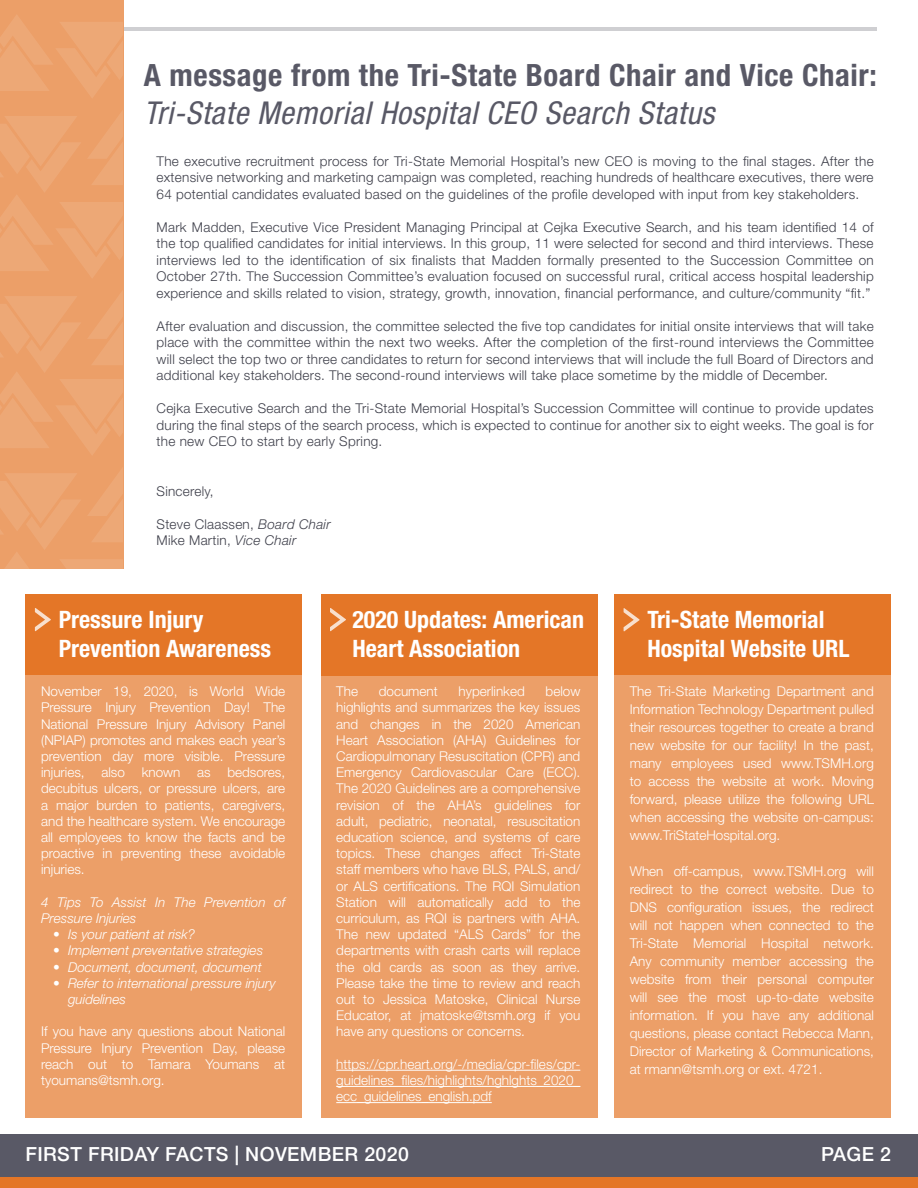
<style>
.page{position:relative;width:918px;height:1188px;background:#fff}
.page>*{position:absolute;margin:0;border:0;box-sizing:border-box;transform-origin:0 0}
.t1{font:italic condensed 31.5px "Helvetica Neue LT Std";letter-spacing:.02em;color:#595966}
.t2{font:700 condensed 30.75px "Helvetica Neue LT Std";letter-spacing:.02em;color:#595966}
.t3{font:700 condensed 24px/28.8px "Helvetica Neue LT Std";color:#fff}
.t4{font:500 19.5px "Helvetica Neue LT Std";letter-spacing:.02em;color:#fff}
.t5{font:300 13.5px/16.2px "Helvetica Neue LT Std";color:#fff;text-align:justify}
.t6{font:300 13.5px/16.5px "Helvetica Neue LT Std";letter-spacing:.02em;color:#3e3f4a;text-align:justify}
.t7{font:italic 300 13.5px/16.2px "Helvetica Neue LT Std";color:#fff}
.s1{font-style:italic}
</style>
<div class="page">
<div style="left:0;top:1134px;width:918px;height:54px;background:#595966"></div>
<div style="left:0;top:1177px;width:918px;height:11px;background:#e47627"></div>
<hr style="left:124px;top:27px;width:753px;height:3px;background:#3e3f4a">
<div style="left:0;top:0;width:124px;height:569px;background:#ec9f68"></div>
<svg style="left:0;top:468px;width:123px;height:101px"></svg>
<svg style="left:0;top:291px;width:123px;height:164px"></svg>
<svg style="left:0;top:111px;width:123px;height:167px"></svg>
<svg style="left:0;top:15px;width:123px;height:83px"></svg>
<div style="left:25px;top:594px;width:277px;height:524px;background:#ec9f68"></div>
<div style="left:321px;top:594px;width:276px;height:524px;background:#ec9f68"></div>
<div style="left:25px;top:594px;width:277px;height:81px;background:#e47627"></div>
<div style="left:321px;top:594px;width:277px;height:81px;background:#e47627"></div>
<hr style="left:336px;top:1070px;width:244px;height:1px;background:#fff">
<hr style="left:336px;top:1086px;width:244px;height:1px;background:#fff">
<hr style="left:336px;top:1102px;width:156px;height:1px;background:#fff">
<svg style="left:35px;top:608px;width:16px;height:23px"></svg>
<svg style="left:330px;top:608px;width:16px;height:23px"></svg>
<svg style="left:614px;top:594px;width:277px;height:524px;background:#ea985e"></svg>
<svg style="left:624px;top:608px;width:16px;height:24px"></svg>
<p class="t2" style="left:144px;top:57px;width:734px">A message from the Tri-State Board Chair and Vice Chair:</p>
<p class="t1" style="left:144px;top:95px;width:572px">Tri-State Memorial Hospital CEO Search Status</p>
<p class="t6" style="left:157px;top:153px;width:719px">The executive recruitment process for Tri-State Memorial Hospital’s new CEO is moving to the final stages. After the extensive networking and marketing campaign was completed, reaching hundreds of healthcare executives, there were 64 potential candidates evaluated based on the guidelines of the profile developed with input from key stakeholders.</p>
<p class="t6" style="left:157px;top:219px;width:719px">Mark Madden, Executive Vice President Managing Principal at Cejka Executive Search, and his team identified 14 of the top qualified candidates for initial interviews. In this group, 11 were selected for second and third interviews. These interviews led to the identification of six finalists that Madden formally presented to the Succession Committee on October 27th. The Succession Committee’s evaluation focused on successful rural, critical access hospital leadership experience and skills related to vision, strategy, growth, innovation, financial performance, and culture/community “fit.”</p>
<p class="t6" style="left:157px;top:317px;width:719px">After evaluation and discussion, the committee selected the five top candidates for initial onsite interviews that will take place with the committee within the next two weeks. After the completion of the first-round interviews the Committee will select the top two or three candidates to return for second interviews that will include the full Board of Directors and additional key stakeholders. The second-round interviews will take place sometime by the middle of December.</p>
<p class="t6" style="left:157px;top:400px;width:719px">Cejka Executive Search and the Tri-State Memorial Hospital’s Succession Committee will continue to provide updates during the final steps of the search process, which is expected to continue for another six to eight weeks. The goal is for the new CEO to start by early Spring.</p>
<p class="t6" style="left:157px;top:482px;width:58px">Sincerely,</p>
<p class="t6" style="left:157px;top:515px;width:176px">Steve Claassen, <span class="s1">Board Chair</span></p>
<p class="t6" style="left:157px;top:532px;width:141px">Mike Martin, <span class="s1">Vice Chair</span></p>
<p class="t3" style="left:59px;top:605px;width:214px">Pressure Injury<br>Prevention Awareness</p>
<p class="t3" style="left:352px;top:605px;width:233px">2020 Updates: American<br>Heart Association</p>
<p class="t5" style="left:41px;top:683px;width:246px">November 19, 2020, is World Wide Pressure Injury Prevention Day! The National Pressure Injury Advisory Panel (NPIAP) promotes and makes each year’s prevention day more visible. Pressure injuries, also known as bedsores, decubitus ulcers, or pressure ulcers, are a major burden to patients, caregivers, and the healthcare system. We encourage all employees to know the facts and be proactive in preventing these avoidable injuries.</p>
<p class="t7" style="left:41px;top:894px;width:246px">4 Tips To Assist In The Prevention of<br>Pressure Injuries</p>
<p class="t7" style="left:53px;top:926px;width:144px">• Is your patient at risk?</p>
<p class="t7" style="left:53px;top:942px;width:212px">• Implement preventative strategies</p>
<p class="t7" style="left:53px;top:959px;width:210px">• Document, document, document</p>
<p class="t7" style="left:68px;top:975px;width:209px;text-indent:-15px">• Refer to international pressure injury guidelines</p>
<p class="t5" style="left:41px;top:1023px;width:246px">If you have any questions about National Pressure Injury Prevention Day, please reach out to Tamara Youmans at tyoumans@tsmh.org.</p>
<p class="t5" style="left:336px;top:683px;width:23px">The</p>
<p class="t5" style="left:379px;top:683px;width:61px">document</p>
<p class="t5" style="left:459px;top:683px;width:68px">hyperlinked</p>
<p class="t5" style="left:336px;top:683px;width:246px;text-indent:209px">below highlights and summarizes the key issues and changes in the 2020 American Heart Association (AHA) Guidelines for Cardiopulmonary Resuscitation (CPR) and Emergency Cardiovascular Care (ECC).<br>The 2020 Guidelines are a comprehensive revision of the AHA’s guidelines for adult, pediatric, neonatal, resuscitation education science, and systems of care topics. These changes affect Tri-State staff members who have BLS, PALS, and/ or ALS certifications. The RQI Simulation Station will automatically add to the curriculum, as RQI is partners with AHA.<br>The new updated “ALS Cards” for the departments with crash carts will replace the old cards as soon as they arrive.<br>Please take the time to review and reach out to Jessica Matoske, Clinical Nurse Educator, at jmatoske@tsmh.org if you have any questions or concerns.</p>
<p class="t5" style="left:336px;top:1056px;width:246px">https://cpr.heart.org/-/media/cpr-files/cpr&shy;guidelines files/highlights/hghlghts_2020_ ecc_guidelines_english.pdf</p>
<p class="t3" style="left:647px;top:605px;width:204px">Tri-State Memorial<br>Hospital Website URL</p>
<p class="t5" style="left:630px;top:682px;width:246px;line-height:18px">The Tri-State Marketing Department and Information Technology Department pulled their resources together to create a brand new website for our facility! In the past, many employees used www.TSMH.org to access the website at work. Moving forward, please utilize the following URL when accessing the website on-campus: www.TriStateHospital.org.</p>
<p class="t5" style="left:630px;top:862px;width:246px;line-height:18px">When off-campus, www.TSMH.org will redirect to the correct website. Due to DNS configuration issues, the redirect will not happen when connected to the Tri-State Memorial Hospital network.<br>Any community member accessing the website from their personal computer will see the most up-to-date website information. If you have any additional questions, please contact Rebecca Mann, Director of Marketing &amp; Communications, at rmann@tsmh.org or ext. 4721.</p>
<p class="t4" style="left:25px;top:1143px;width:385px">FIRST FRIDAY FACTS | NOVEMBER 2020</p>
<p class="t4" style="left:821px;top:1143px;width:71px">PAGE 2</p>
</div>
